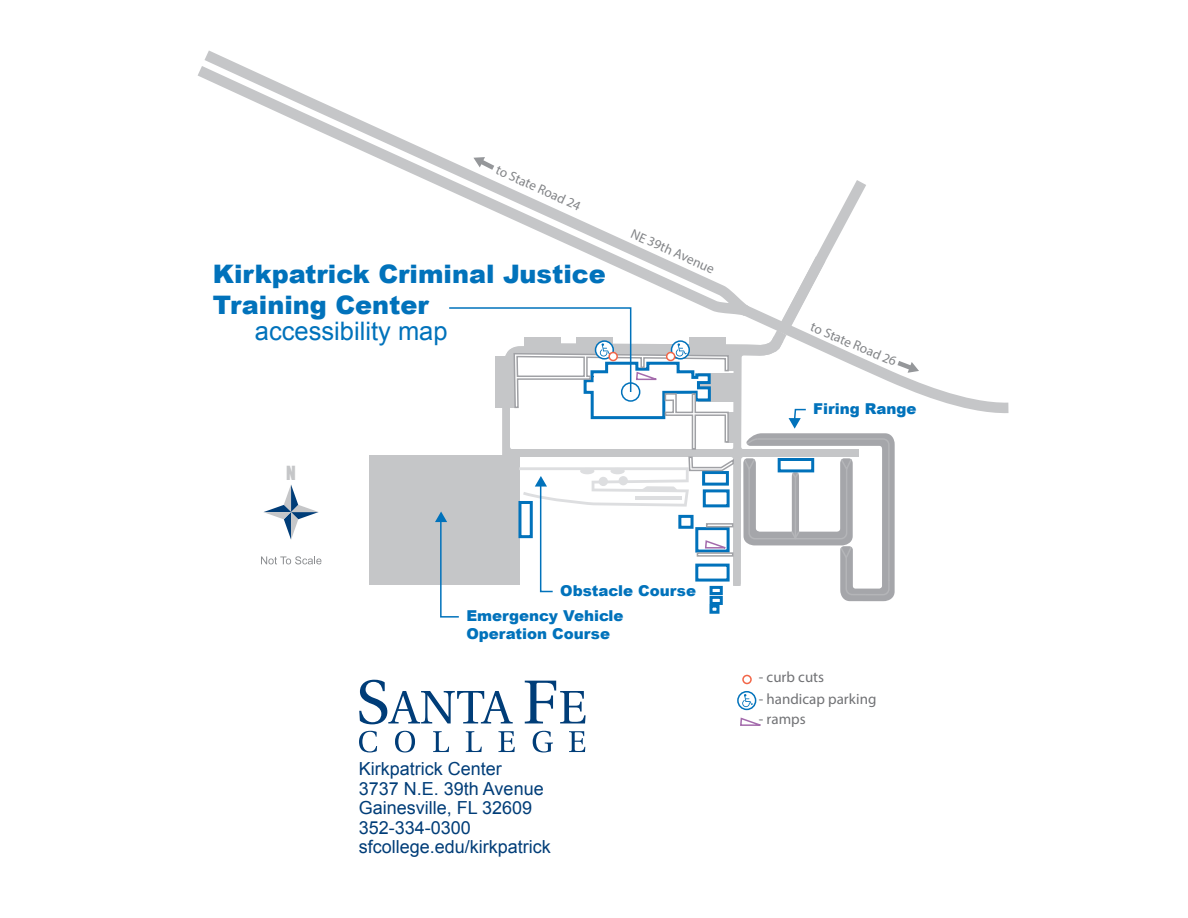
<style>
.page{position:relative;width:1188px;height:918px;background:#fff}
.page>*{position:absolute;margin:0;border:0;box-sizing:border-box;transform-origin:0 0}
.t1{font:900 25.5px/30.6px "Arial";color:#0172bb}
.t2{font:25.5px "Arial";color:#0172bb}
.t3{font:18px/19.5px "Arial";color:#003d78}
.t4{font:17.85px "Impact";color:#c5c6c8}
.t5{font:900 15px/25.3px "Arial";color:#0172bb}
.t6{font:15px "Myriad Pro";color:#717275}
.t7{font:13.5px "Myriad Pro";color:#828487}
</style>
<div class="page">
<div style="left:369px;top:456px;width:150px;height:129px;background:#c5c6c8"></div>
<svg style="left:197px;top:57px;width:244px;height:127px"></svg>
<div style="left:742px;top:675px;width:10px;height:9px;border:2px solid #f26648;border-radius:50%"></div>
<div style="left:737px;top:691px;width:19px;height:19px;border:2px solid #0172bb;border-radius:50%"></div>
<svg style="left:742px;top:694px;width:11px;height:13px"></svg>
<svg style="left:740px;top:717px;width:21px;height:9px"></svg>
<svg style="left:435px;top:157px;width:574px;height:461px"></svg>
<svg style="left:359px;top:680px;width:154px;height:44px"></svg>
<svg style="left:525px;top:681px;width:61px;height:42px"></svg>
<svg style="left:569px;top:731px;width:16px;height:21px"></svg>
<svg style="left:533px;top:731px;width:20px;height:21px"></svg>
<svg style="left:498px;top:731px;width:17px;height:21px"></svg>
<svg style="left:466px;top:731px;width:16px;height:21px"></svg>
<svg style="left:433px;top:731px;width:16px;height:21px"></svg>
<svg style="left:395px;top:731px;width:20px;height:21px"></svg>
<svg style="left:359px;top:731px;width:18px;height:21px"></svg>
<svg style="left:261px;top:556px;width:60px;height:8px"></svg>
<svg style="left:263px;top:484px;width:56px;height:56px"></svg>
<p class="t7" style="left:500px;top:161px;width:93px;rotate:25deg">to State Road 24</p>
<h1 class="t1" style="left:213px;top:258px;width:395px">Kirkpatrick Criminal Justice<br>Training Center</h1>
<h1 class="t2" style="left:255px;top:315px;width:194px">accessibility map</h1>
<p class="t7" style="left:635px;top:225px;width:91px;rotate:24deg">NE 39th Avenue</p>
<p class="t4" style="left:286px;top:459px;width:11px">N</p>
<p class="t5" style="left:466px;top:578px;width:231px;text-indent:94px">Obstacle Course<br>Emergency Vehicle</p>
<p class="t5" style="left:466px;top:621px;width:145px">Operation Course</p>
<p class="t3" style="left:359px;top:760px;width:194px">Kirkpatrick Center<br>3737 N.E. 39th Avenue<br>Gainesville, FL 32609<br>352-334-0300 sfcollege.edu/kirkpatrick</p>
<p class="t7" style="left:815px;top:318px;width:93px;rotate:23deg">to State Road 26</p>
<p class="t5" style="left:813px;top:396px;width:105px">Firing Range</p>
<p class="t6" style="left:759px;top:668px;width:67px">- curb cuts</p>
<p class="t6" style="left:759px;top:710px;width:48px">- ramps</p>
<p class="t6" style="left:759px;top:690px;width:119px">- handicap parking</p>
</div>
